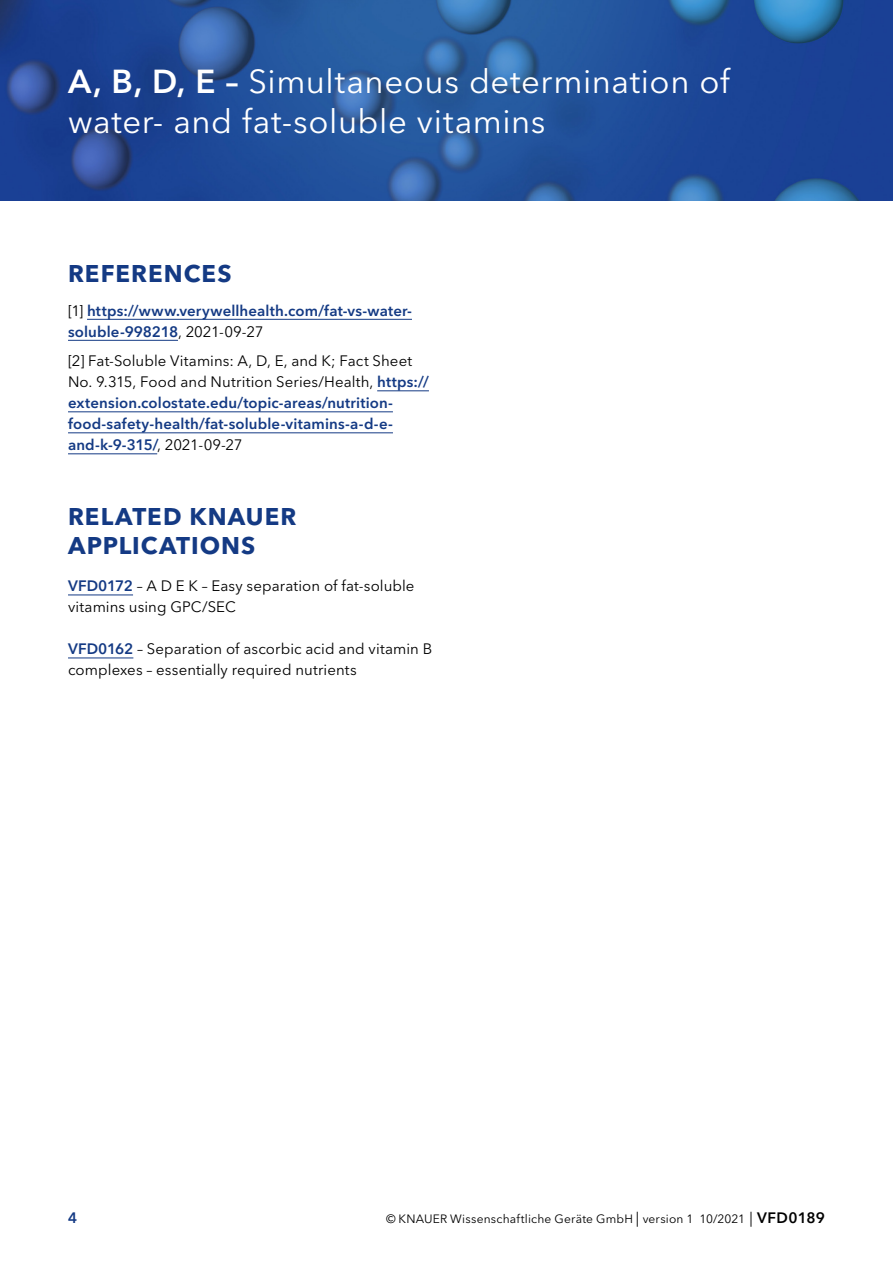
<style>
.page{position:relative;width:893px;height:1263px;background:#fff}
.page>*{position:absolute;margin:0;border:0;box-sizing:border-box;transform-origin:0 0}
.t1{font:33px/39.6px "Avenir Next W1 G";letter-spacing:.015em;color:#fff}
._2_Headline{font:700 24px/28.8px "Avenir Next W1 G";letter-spacing:.04em;color:#143a84}
.Text{font:600 15px/21px "Avenir Next W1 G";letter-spacing:.01em;color:#143a84}
.Text-2{font:15px/21px "Avenir Next W1 G";letter-spacing:.005em;color:#000}
.t2{font:12px "Avenir Next W1 G";letter-spacing:.015em;color:#000}
.s1{font-weight:600}
.s2{font-weight:400;color:#000}
.s3{font-weight:600;color:#143a84}
.s4{font-size:15px}
.s5{font-weight:600;font-size:15px}
</style>
<div class="page">
<img style="left:0;top:0;width:893px;height:201px">
<hr style="left:87px;top:319px;width:325px;height:1px;background:#143a84">
<hr style="left:68px;top:340px;width:110px;height:1px;background:#143a84">
<hr style="left:377px;top:390px;width:52px;height:1px;background:#143a84">
<hr style="left:68px;top:411px;width:325px;height:1px;background:#143a84">
<hr style="left:68px;top:432px;width:325px;height:1px;background:#143a84">
<hr style="left:68px;top:453px;width:89px;height:1px;background:#143a84">
<hr style="left:68px;top:594px;width:65px;height:1px;background:#143a84">
<hr style="left:68px;top:657px;width:65px;height:1px;background:#143a84">
<h1 class="t1" style="left:68px;top:62px;width:663px"><span class="s1">A, B, D, E –</span> Simultaneous determination of water- and fat-soluble vitamins</h1>
<p class="_2_Headline" style="left:68px;top:259px;width:165px">REFERENCES</p>
<p class="Text" style="left:68px;top:300px;width:345px"><span class="s2">[1]</span> https://www.verywellhealth.com/fat-vs-water&shy;soluble-998218<span class="s2">, 2021-09-27</span></p>
<p class="Text" style="left:68px;top:350px;width:362px"><span class="s2">[2] Fat-Soluble Vitamins: A, D, E, and K; Fact Sheet No. 9.315, Food and Nutrition Series/Health,</span> https:// extension.colostate.edu/topic-areas/nutrition&shy;food-safety-health/fat-soluble-vitamins-a-d-e&shy;and-k-9-315/<span class="s2">, 2021-09-27</span></p>
<p class="_2_Headline" style="left:68px;top:502px;width:230px">RELATED KNAUER<br>APPLICATIONS</p>
<p class="Text-2" style="left:68px;top:575px;width:348px"><span class="s3">VFD0172</span> – A D E K – Easy separation of fat-soluble vitamins using GPC/SEC</p>
<p class="Text-2" style="left:68px;top:638px;width:366px"><span class="s3">VFD0162</span> – Separation of ascorbic acid and vitamin B complexes – essentially required nutrients</p>
<p class="Text" style="left:68px;top:1207px;width:11px">4</p>
<p class="t2" style="left:386px;top:1212px;width:440px">© KNAUER Wissenschaftliche Geräte GmbH <span class="s4">|</span> version 1 10/2021 <span class="s4">|</span> <span class="s5">VFD0189</span></p>
</div>
